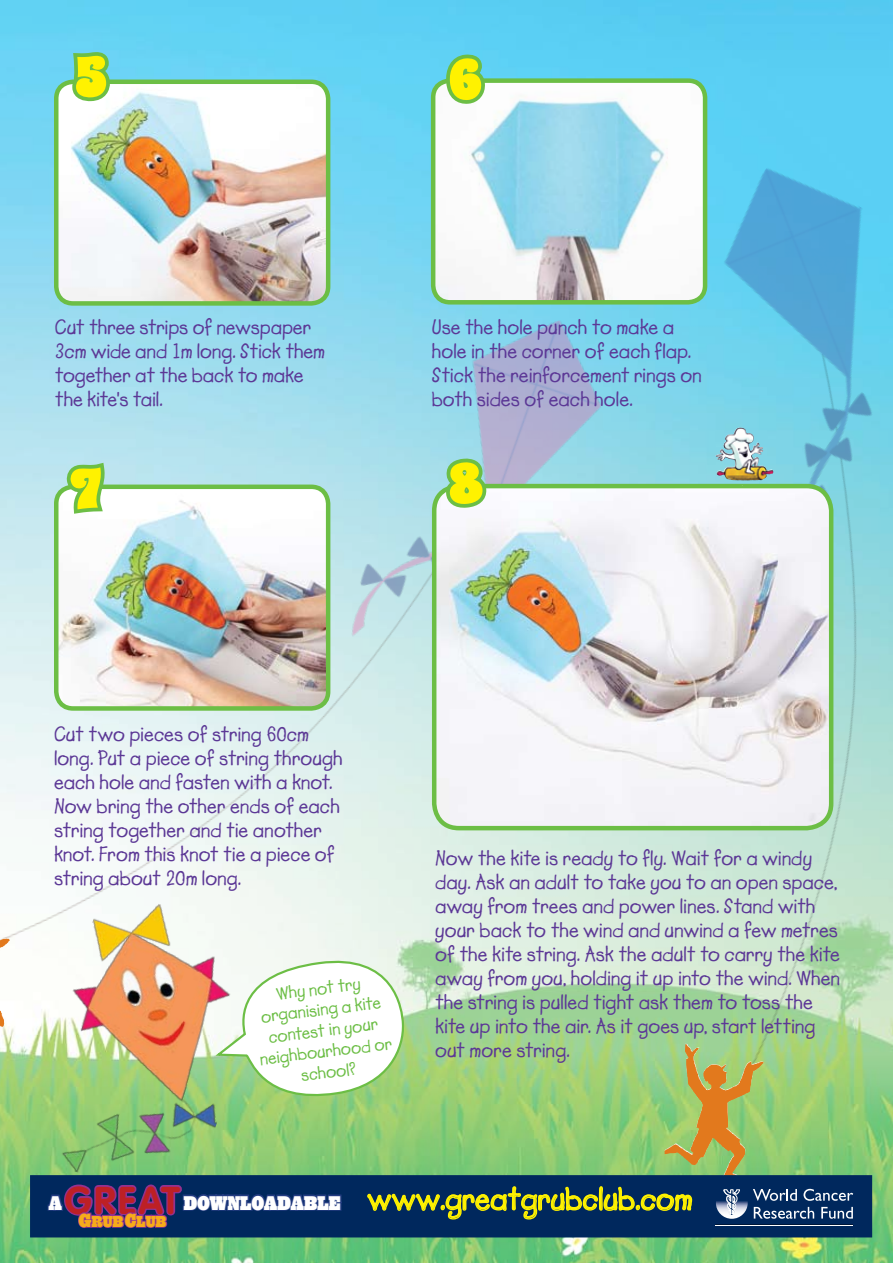
<style>
.page{position:relative;width:893px;height:1263px;background:#fff}
.page>*{position:absolute;margin:0;border:0;box-sizing:border-box;transform-origin:0 0}
.t1{font:700 38.25px "VAG Rounded Std";letter-spacing:.065em;color:#bd2025}
.t2{font:31.95px "Lemonade ICG Bold";color:#fff200}
.t3{font:21px/24px "Lemonade ICG Bold";letter-spacing:-.005em;color:#5c3896}
.t4{font:18px/21px "Lemonade ICG Bold";color:#6cbe45;text-align:center}
.t5{font:semi-condensed 17.7px "PL Behemoth";color:#fff}
.t6{font:semi-condensed 14.25px "PL Behemoth";letter-spacing:-.02em;color:#f7ac1a}
.s1{font-size:16.95px}
.s2{font-family:"PL Behemoth";font-stretch:semi-condensed;font-size:17.7px;color:#fff}
</style>
<div class="page">
<img style="left:0;top:0;width:893px;height:1263px">
<img style="left:326px;top:150px;width:567px;height:938px">
<img style="left:0;top:316px;width:692px;height:629px">
<img style="left:14px;top:885px;width:264px;height:325px">
<img style="left:434px;top:486px;width:397px;height:342px">
<div style="left:432px;top:484px;width:401px;height:346px;border:4px solid #6cbe45;border-radius:25px"></div>
<img style="left:56px;top:82px;width:272px;height:221px">
<div style="left:54px;top:80px;width:276px;height:226px;border:4px solid #6cbe45;border-radius:17px"></div>
<img style="left:56px;top:487px;width:272px;height:221px">
<div style="left:54px;top:484px;width:276px;height:227px;border:4px solid #6cbe45;border-radius:17px"></div>
<img style="left:433px;top:81px;width:272px;height:221px">
<div style="left:431px;top:78px;width:276px;height:227px;border:4px solid #6cbe45;border-radius:17px"></div>
<img style="left:723px;top:427px;width:16px;height:27px">
<img style="left:693px;top:1052px;width:10px;height:113px">
<img style="left:0;top:536px;width:125px;height:357px">
<img style="left:0;top:938px;width:10px;height:89px">
<div style="left:30px;top:1175px;width:842px;height:62px;background:#00285d;border:2px solid #00285d"></div>
<svg style="left:46px;top:950px;width:647px;height:309px"></svg>
<svg style="left:753px;top:1189px;width:44px;height:12px"></svg>
<svg style="left:803px;top:1189px;width:50px;height:12px"></svg>
<svg style="left:754px;top:1207px;width:60px;height:12px"></svg>
<svg style="left:821px;top:1207px;width:32px;height:12px"></svg>
<hr style="left:715px;top:1225px;width:138px;height:1px;background:#fff">
<svg style="left:716px;top:1187px;width:32px;height:32px"></svg>
<svg style="left:723px;top:1189px;width:17px;height:27px"></svg>
<svg style="left:68px;top:49px;width:45px;height:55px"></svg>
<svg style="left:63px;top:458px;width:45px;height:194px"></svg>
<svg style="left:444px;top:51px;width:46px;height:610px"></svg>
<p class="t3" style="left:55px;top:315px;width:272px">Cut three strips of newspaper<br>3cm wide and 1m long. Stick them together at the back to make the kite's tail.</p>
<p class="t3" style="left:432px;top:315px;width:271px">Use the hole punch to make a hole in the corner of each flap.<br>Stick the reinforcement rings on both sides of each hole.</p>
<p class="t3" style="left:54px;top:723px;width:290px">Cut two pieces of string 60cm long. Put a piece of string through each hole and fasten with a knot.<br>Now bring the other ends of each string together and tie another knot. From this knot tie a piece of string about 20m long.</p>
<p class="t4" style="left:251px;top:986px;width:134px;rotate:-7deg">Why not try organising a kite contest in your neighbourhood or school?</p>
<p class="t3" style="left:435px;top:846px;width:406px">Now the kite is ready to fly. Wait for a windy day. Ask an adult to take you to an open space, away from trees and power lines. Stand with your back to the wind and unwind a few metres of the kite string. Ask the adult to carry the kite away from you, holding it up into the wind. When the string is pulled tight ask them to toss the kite up into the air. As it goes up, start letting out more string.</p>
<h1 class="t1" style="left:65px;top:1178px;width:117px">GREAT</h1>
<p class="t6" style="left:79px;top:1212px;width:89px"><span class="s1">G</span>RUB<span class="s1">C</span>LUB</p>
<p class="t5" style="left:49px;top:1191px;width:15px">A</p>
<h2 class="t2" style="left:183px;top:1180px;width:510px"><span class="s2">DOWNLOADABLE</span> www.greatgrubclub.com</h2>
</div>
